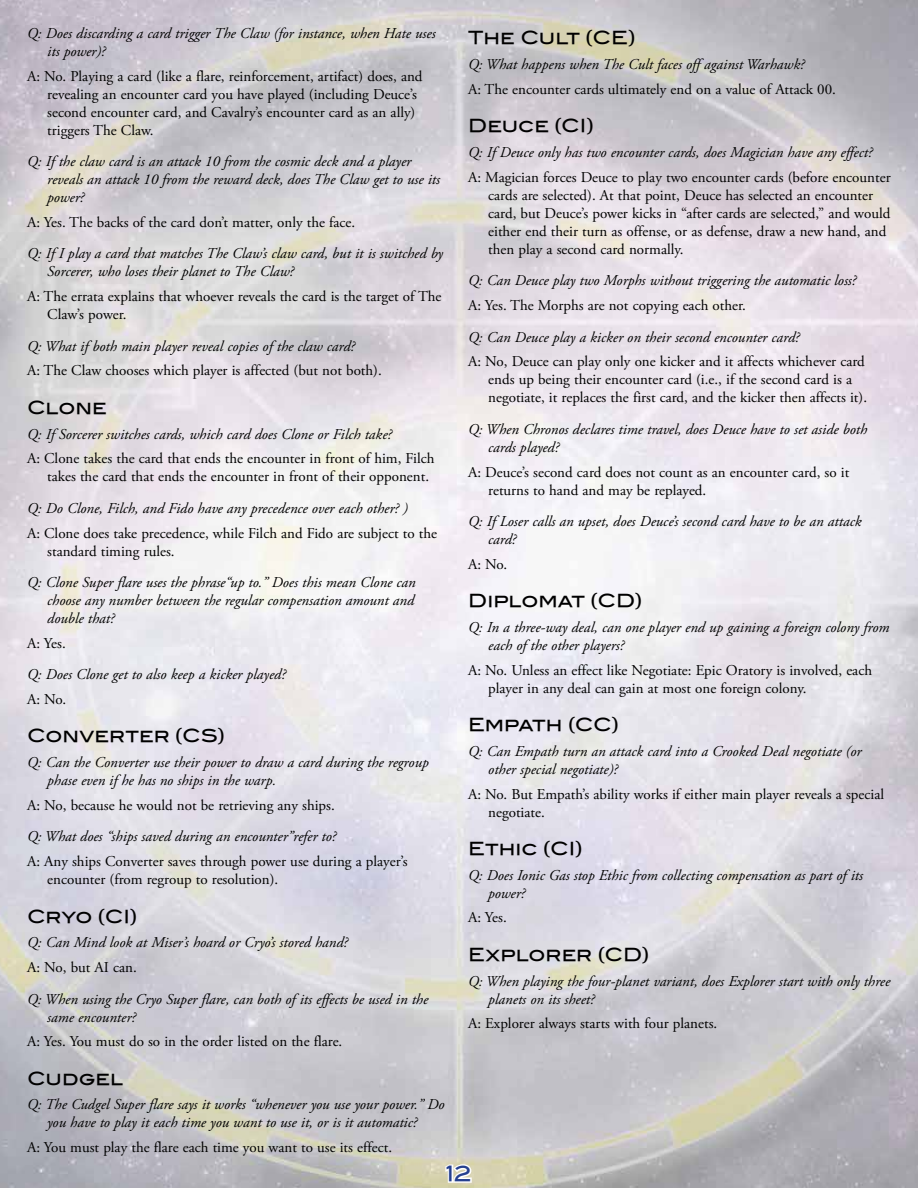
<style>
.page{position:relative;width:918px;height:1188px;background:#fff}
.page>*{position:absolute;margin:0;border:0;box-sizing:border-box;transform-origin:0 0}
.t1{font:21px "Blair Md ITCTT Medium";color:#25408f}
.t2{font:18px "Blair Md ITCTT Medium";color:#000}
.t3{font:italic 15px/18px "Adobe Garamond Pro";color:#000}
.t4{font:15px/18px "Adobe Garamond Pro";color:#000}
</style>
<div class="page">
<svg style="left:444px;top:1162px;width:29px;height:22px"></svg>
<p class="t3" style="left:47px;top:25px;width:390px;text-indent:-20px">Q: Does discarding a card trigger The Claw (for instance, when Hate uses its power)?</p>
<p class="t4" style="left:47px;top:67px;width:377px;text-indent:-20px">A: No. Playing a card (like a flare, reinforcement, artifact) does, and revealing an encounter card you have played (including Deuce’s second encounter card, and Cavalry’s encounter card as an ally) triggers The Claw.</p>
<p class="t3" style="left:47px;top:153px;width:394px;text-indent:-20px">Q: If the claw card is an attack 10 from the cosmic deck and a player reveals an attack 10 from the reward deck, does The Claw get to use its power?</p>
<p class="t4" style="left:27px;top:214px;width:330px">A: Yes. The backs of the card don’t matter, only the face.</p>
<p class="t3" style="left:47px;top:245px;width:397px;text-indent:-20px">Q: If I play a card that matches The Claw’s claw card, but it is switched by<br>Sorcerer, who loses their planet to The Claw?</p>
<p class="t4" style="left:47px;top:288px;width:396px;text-indent:-20px">A: The errata explains that whoever reveals the card is the target of The<br>Claw’s power.</p>
<p class="t3" style="left:27px;top:337px;width:330px">Q: What if both main player reveal copies of the claw card?</p>
<p class="t4" style="left:27px;top:362px;width:356px">A: The Claw chooses which player is affected (but not both).</p>
<p class="t2" style="left:27px;top:396px;width:81px">Clone</p>
<p class="t3" style="left:27px;top:425px;width:367px">Q: If Sorcerer switches cards, which card does Clone or Filch take?</p>
<p class="t4" style="left:47px;top:450px;width:389px;text-indent:-20px">A: Clone takes the card that ends the encounter in front of him, Filch takes the card that ends the encounter in front of their opponent.</p>
<p class="t3" style="left:27px;top:499px;width:382px">Q: Do Clone, Filch, and Fido have any precedence over each other? )</p>
<p class="t4" style="left:47px;top:524px;width:391px;text-indent:-20px">A: Clone does take precedence, while Filch and Fido are subject to the standard timing rules.</p>
<p class="t3" style="left:47px;top:574px;width:370px;text-align:justify;text-indent:-20px">Q: Clone Super flare uses the phrase“up to.” Does this mean Clone can choose any number between the regular compensation amount and double that?</p>
<p class="t4" style="left:27px;top:635px;width:40px">A: Yes.</p>
<p class="t3" style="left:27px;top:666px;width:260px">Q: Does Clone get to also keep a kicker played?</p>
<p class="t4" style="left:27px;top:691px;width:41px">A: No.</p>
<p class="t2" style="left:27px;top:725px;width:200px">Converter (CS)</p>
<p class="t3" style="left:47px;top:754px;width:383px;text-indent:-20px">Q: Can the Converter use their power to draw a card during the regroup phase even if he has no ships in the warp.</p>
<p class="t4" style="left:27px;top:797px;width:309px">A: No, because he would not be retrieving any ships.</p>
<p class="t3" style="left:27px;top:828px;width:311px">Q: What does “ships saved during an encounter”refer to?</p>
<p class="t4" style="left:47px;top:853px;width:362px;text-indent:-20px">A: Any ships Converter saves through power use during a player’s encounter (from regroup to resolution).</p>
<p class="t2" style="left:27px;top:905px;width:112px">Cryo (CI)</p>
<p class="t3" style="left:27px;top:934px;width:323px">Q: Can Mind look at Miser’s hoard or Cryo’s stored hand?</p>
<p class="t4" style="left:27px;top:959px;width:111px">A: No, but AI can.</p>
<p class="t3" style="left:47px;top:990px;width:383px;text-indent:-20px">Q: When using the Cryo Super flare, can both of its effects be used in the same encounter?</p>
<p class="t4" style="left:27px;top:1033px;width:317px">A: Yes. You must do so in the order listed on the flare.</p>
<p class="t2" style="left:27px;top:1067px;width:98px">Cudgel</p>
<p class="t3" style="left:27px;top:1096px;width:419px;text-align:center">Q: The Cudgel Super flare says it works “whenever you use your power.” Do you have to play it each time you want to use it, or is it automatic?</p>
<p class="t4" style="left:27px;top:1139px;width:367px">A: You must play the flare each time you want to use its effect.</p>
<p class="t2" style="left:468px;top:27px;width:169px">The Cult (CE)</p>
<p class="t3" style="left:468px;top:56px;width:338px">Q: What happens when The Cult faces off against Warhawk?</p>
<p class="t4" style="left:468px;top:81px;width:369px">A: The encounter cards ultimately end on a value of Attack 00.</p>
<p class="t2" style="left:468px;top:115px;width:127px">Deuce (CI)</p>
<p class="t3" style="left:468px;top:144px;width:406px">Q: If Deuce only has two encounter cards, does Magician have any effect?</p>
<p class="t4" style="left:488px;top:169px;width:404px;text-indent:-20px">A: Magician forces Deuce to play two encounter cards (before encounter cards are selected). At that point, Deuce has selected an encounter card, but Deuce’s power kicks in “after cards are selected,” and would either end their turn as offense, or as defense, draw a new hand, and then play a second card normally.</p>
<p class="t3" style="left:468px;top:272px;width:390px">Q: Can Deuce play two Morphs without triggering the automatic loss?</p>
<p class="t4" style="left:468px;top:297px;width:279px">A: Yes. The Morphs are not copying each other.</p>
<p class="t3" style="left:468px;top:328px;width:333px">Q: Can Deuce play a kicker on their second encounter card?</p>
<p class="t4" style="left:488px;top:353px;width:380px;text-indent:-20px">A: No, Deuce can play only one kicker and it affects whichever card ends up being their encounter card (i.e., if the second card is a negotiate, it replaces the first card, and the kicker then affects it).</p>
<p class="t3" style="left:488px;top:420px;width:380px;text-indent:-20px">Q: When Chronos declares time travel, does Deuce have to set aside both cards played?</p>
<p class="t4" style="left:488px;top:463px;width:363px;text-indent:-20px">A: Deuce’s second card does not count as an encounter card, so it returns to hand and may be replayed.</p>
<p class="t3" style="left:488px;top:513px;width:375px;text-indent:-20px">Q: If Loser calls an upset, does Deuce’s second card have to be an attack card?</p>
<p class="t4" style="left:468px;top:556px;width:41px">A: No.</p>
<p class="t2" style="left:468px;top:590px;width:176px">Diplomat (CD)</p>
<p class="t3" style="left:488px;top:619px;width:403px;text-indent:-20px">Q: In a three-way deal, can one player end up gaining a foreign colony from each of the other players?</p>
<p class="t4" style="left:488px;top:661px;width:385px;text-indent:-20px">A: No. Unless an effect like Negotiate: Epic Oratory is involved, each player in any deal can gain at most one foreign colony.</p>
<p class="t2" style="left:468px;top:714px;width:152px">Empath (CC)</p>
<p class="t3" style="left:488px;top:742px;width:375px;text-indent:-20px">Q: Can Empath turn an attack card into a Crooked Deal negotiate (or other special negotiate)?</p>
<p class="t4" style="left:488px;top:785px;width:397px;text-indent:-20px">A: No. But Empath’s ability works if either main player reveals a special negotiate.</p>
<p class="t2" style="left:468px;top:838px;width:116px">Ethic (CI)</p>
<p class="t3" style="left:488px;top:866px;width:376px;text-indent:-20px">Q: Does Ionic Gas stop Ethic from collecting compensation as part of its power?</p>
<p class="t4" style="left:468px;top:909px;width:40px">A: Yes.</p>
<p class="t2" style="left:468px;top:943px;width:183px">Explorer (CD)</p>
<p class="t3" style="left:488px;top:972px;width:404px;text-indent:-20px">Q: When playing the four-planet variant, does Explorer start with only three planets on its sheet?</p>
<p class="t4" style="left:468px;top:1015px;width:251px">A: Explorer always starts with four planets.</p>
<h1 class="t1" style="left:446px;top:1161px;width:27px">12</h1>
</div>
